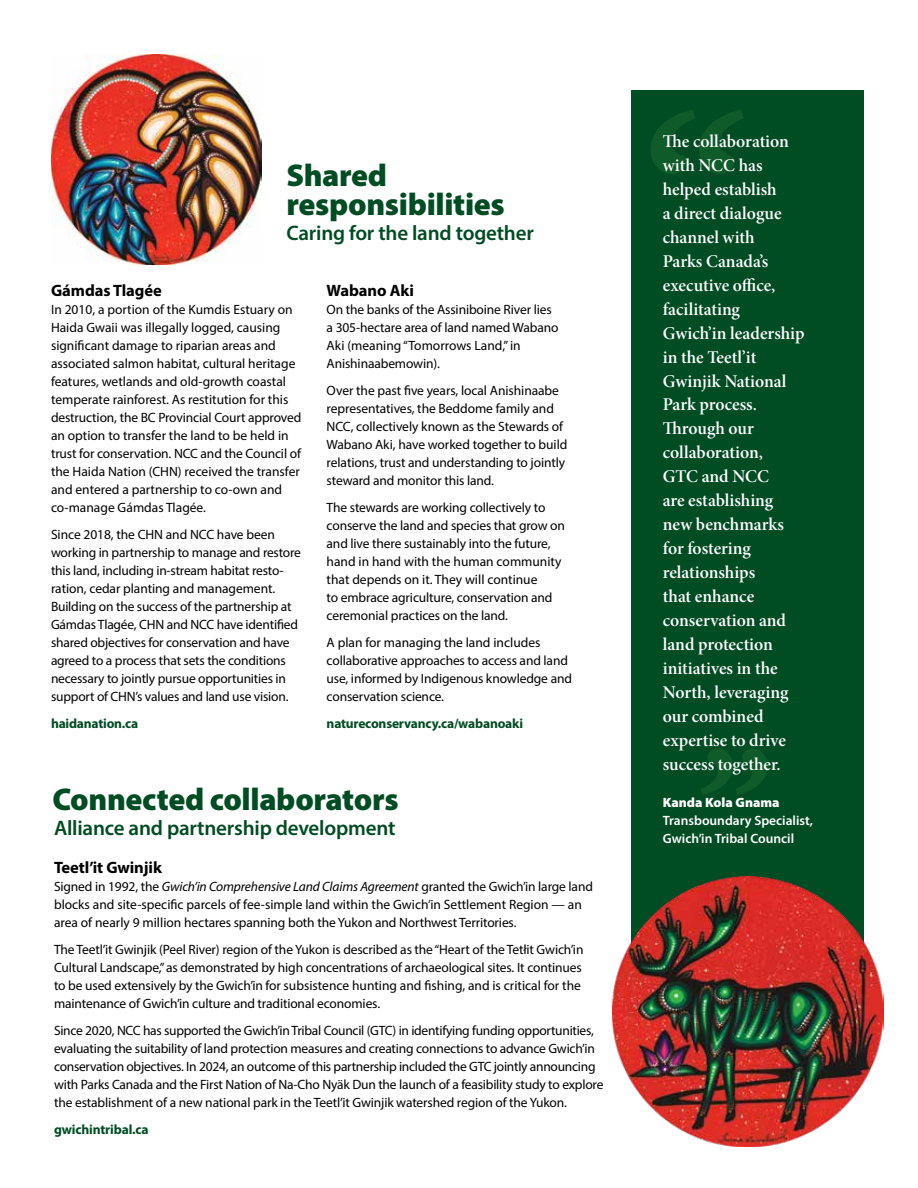
<style>
.page{position:relative;width:918px;height:1188px;background:#fff}
.page>*{position:absolute;margin:0;border:0;box-sizing:border-box;transform-origin:0 0}
.t1{font:900 31.5px/28.5px "Myriad Pro";letter-spacing:-.01em;color:#004c23}
.t2{font:600 21px "Myriad Pro";letter-spacing:-.01em;color:#004c23}
.t3{font:18px/24px "Minion Pro Semibold Subh";color:#fff}
.t4{font:700 16.5px "Myriad Pro";letter-spacing:-.005em;color:#000}
.t5{font:13.5px/18px "Myriad Pro";letter-spacing:-.01em;color:#000}
.t6{font:700 13.5px "Myriad Pro";letter-spacing:-.015em;color:#004c23}
.t7{font:600 13.5px/18px "Myriad Pro";color:#fff}
.t8{font:900 13.5px "Myriad Pro";color:#fff}
.s1{font-style:italic}
</style>
<div class="page">
<div style="left:632px;top:91px;width:232px;height:881px;background:#004c23"></div>
<svg style="left:651px;top:110px;width:92px;height:64px"></svg>
<svg style="left:701px;top:749px;width:66px;height:46px"></svg>
<img style="left:51px;top:54px;width:210px;height:210px">
<img style="left:612px;top:876px;width:271px;height:271px">
<h1 class="t1" style="left:286px;top:160px;width:220px">Shared responsibilities</h1>
<h2 class="t2" style="left:286px;top:220px;width:249px">Caring for the land together</h2>
<p class="t4" style="left:51px;top:280px;width:112px">Gámdas Tlagée</p>
<p class="t5" style="left:51px;top:301px;width:252px">In 2010, a portion of the Kumdis Estuary on Haida Gwaii was illegally logged, causing significant damage to riparian areas and associated salmon habitat, cultural heritage features, wetlands and old-growth coastal temperate rainforest. As restitution for this destruction, the BC Provincial Court approved an option to transfer the land to be held in trust for conservation. NCC and the Council of the Haida Nation (CHN) received the transfer and entered a partnership to co-own and co-manage Gámdas Tlagée.</p>
<p class="t5" style="left:51px;top:525px;width:252px">Since 2018, the CHN and NCC have been working in partnership to manage and restore this land, including in-stream habitat resto&shy;ration, cedar planting and management.<br>Building on the success of the partnership at Gámdas Tlagée, CHN and NCC have identified shared objectives for conservation and have agreed to a process that sets the conditions necessary to jointly pursue opportunities in support of CHN’s values and land use vision.</p>
<p class="t6" style="left:51px;top:715px;width:89px">haidanation.ca</p>
<p class="t4" style="left:327px;top:280px;width:89px">Wabano Aki</p>
<p class="t5" style="left:327px;top:301px;width:233px">On the banks of the Assiniboine River lies a 305-hectare area of land named Wabano Aki (meaning “Tomorrows Land,” in Anishinaabemowin).</p>
<p class="t5" style="left:327px;top:382px;width:242px">Over the past five years, local Anishinaabe representatives, the Beddome family and NCC, collectively known as the Stewards of Wabano Aki, have worked together to build relations, trust and understanding to jointly steward and monitor this land.</p>
<p class="t5" style="left:327px;top:499px;width:240px">The stewards are working collectively to conserve the land and species that grow on and live there sustainably into the future, hand in hand with the human community that depends on it. They will continue<br>to embrace agriculture, conservation and ceremonial practices on the land.</p>
<p class="t5" style="left:327px;top:633px;width:247px">A plan for managing the land includes collaborative approaches to access and land use, informed by Indigenous knowledge and conservation science.</p>
<p class="t6" style="left:327px;top:715px;width:198px">natureconservancy.ca/wabanoaki</p>
<h1 class="t1" style="left:52px;top:783px;width:348px">Connected collaborators</h1>
<h2 class="t2" style="left:54px;top:815px;width:343px">Alliance and partnership development</h2>
<p class="t4" style="left:54px;top:857px;width:110px">Teetl’it Gwinjik</p>
<p class="t5" style="left:54px;top:877px;width:540px">Signed in 1992, the <span class="s1">Gwich’in Comprehensive Land Claims Agreement</span> granted the Gwich’in large land blocks and site-specific parcels of fee-simple land within the Gwich’in Settlement Region — an area of nearly 9 million hectares spanning both the Yukon and Northwest Territories.</p>
<p class="t5" style="left:54px;top:940px;width:531px">The Teetl’it Gwinjik (Peel River) region of the Yukon is described as the “Heart of the Tetłit Gwich’in Cultural Landscape,” as demonstrated by high concentrations of archaeological sites. It continues to be used extensively by the Gwich’in for subsistence hunting and fishing, and is critical for the maintenance of Gwich’in culture and traditional economies.</p>
<p class="t5" style="left:54px;top:1021px;width:551px">Since 2020, NCC has supported the Gwich’in Tribal Council (GTC) in identifying funding opportunities, evaluating the suitability of land protection measures and creating connections to advance Gwich’in conservation objectives. In 2024, an outcome of this partnership included the GTC jointly announcing with Parks Canada and the First Nation of Na-Cho Nyäk Dun the launch of a feasibility study to explore the establishment of a new national park in the Teetl’it Gwinjik watershed region of the Yukon.</p>
<p class="t6" style="left:54px;top:1121px;width:96px">gwichintribal.ca</p>
<p class="t3" style="left:663px;top:129px;width:143px">The collaboration with NCC has helped establish<br>a direct dialogue channel with<br>Parks Canada’s executive office, facilitating<br>Gwich’in leadership in the Teetl’it<br>Gwinjik National<br>Park process.<br>Through our collaboration,<br>GTC and NCC<br>are establishing new benchmarks for fostering relationships<br>that enhance conservation and land protection initiatives in the<br>North, leveraging our combined expertise to drive success together.</p>
<p class="t8" style="left:663px;top:794px;width:118px">Kanda Kola Gnama</p>
<p class="t7" style="left:663px;top:811px;width:152px">Transboundary Specialist,<br>Gwich’in Tribal Council</p>
</div>
